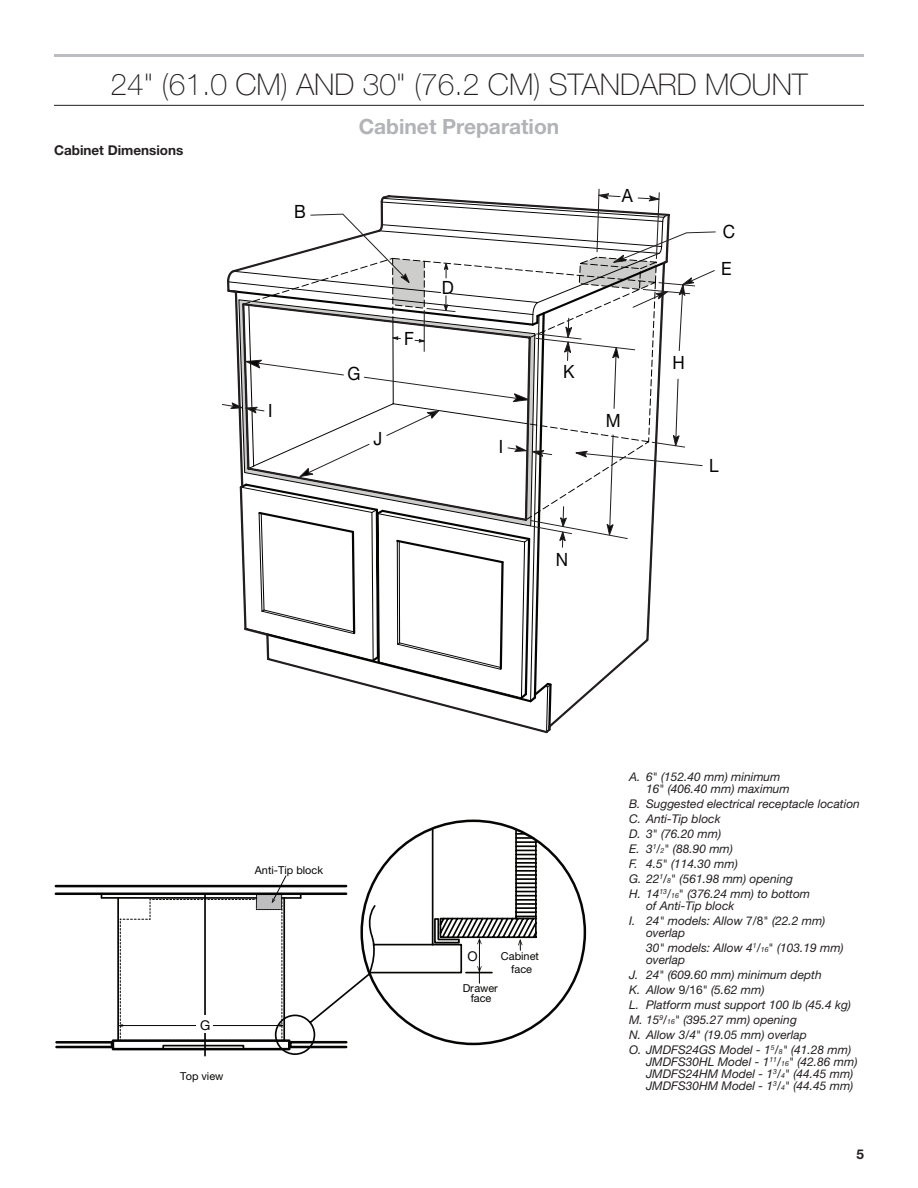
<style>
.page{position:relative;width:918px;height:1188px;background:#fff}
.page>*{position:absolute;margin:0;border:0;box-sizing:border-box;transform-origin:0 0}
.Heading_1{font:100 30px "Helvetica Neue";color:#231f20}
.Heading_2{font:700 21px "Helvetica Neue";color:#b2b3b7}
.t1{font:18.3px "Helvetica Neue LT Std";color:#040503;scale:.94 1}
.Body{font:700 13.5px "Helvetica Neue LT Std";color:#231f20}
.t2{font:13.5px "Helvetica Neue LT Std";color:#050504}
.t3{font:700 13.5px "Helvetica Neue";color:#231f20}
.Table_Callouts{font:italic 12px/12px "Helvetica Neue LT Std";color:#231f20}
.t4{font:10.95px/10.5px "Helvetica Neue LT Std";color:#050504;text-align:center}
.s1{font-style:normal}
.s2{font-size:7.05px}
</style>
<div class="page">
<hr style="left:54px;top:54px;width:810px;height:3px;background:#bcbdc0">
<hr style="left:54px;top:105px;width:810px;height:1px;background:#231f20">
<svg style="left:222px;top:189px;width:494px;height:544px"></svg>
<svg style="left:55px;top:875px;width:293px;height:174px"></svg>
<svg style="left:100px;top:892px;width:394px;height:164px"></svg>
<svg style="left:365px;top:827px;width:173px;height:156px"></svg>
<h1 class="Heading_1" style="left:110px;top:67px;width:699px">24" (61.0 CM) AND 30" (76.2 CM) STANDARD MOUNT</h1>
<h2 class="Heading_2" style="left:359px;top:113px;width:202px">Cabinet Preparation</h2>
<p class="Body" style="left:54px;top:142px;width:131px">Cabinet Dimensions</p>
<p class="t1" style="left:294px;top:200px;width:14px">B</p>
<p class="t1" style="left:268px;top:399px;width:6px">I</p>
<p class="t1" style="left:347px;top:363px;width:15px">G</p>
<p class="t1" style="left:374px;top:427px;width:11px">J</p>
<p class="t1" style="left:404px;top:328px;width:12px">F</p>
<p class="t1" style="left:442px;top:276px;width:14px">D</p>
<p class="t1" style="left:499px;top:436px;width:6px">I</p>
<p class="t1" style="left:622px;top:185px;width:13px">A</p>
<p class="t1" style="left:563px;top:361px;width:14px">K</p>
<p class="t1" style="left:606px;top:410px;width:17px">M</p>
<p class="t1" style="left:556px;top:548px;width:15px">N</p>
<p class="t1" style="left:673px;top:352px;width:15px">H</p>
<p class="t1" style="left:723px;top:220px;width:15px">C</p>
<p class="t1" style="left:721px;top:258px;width:13px">E</p>
<p class="t1" style="left:709px;top:455px;width:12px">L</p>
<p class="t4" style="left:255px;top:864px;width:70px">Anti-Tip block</p>
<p class="t2" style="left:200px;top:1017px;width:12px">G</p>
<p class="t4" style="left:180px;top:1071px;width:45px">Top view</p>
<p class="t2" style="left:467px;top:948px;width:12px">O</p>
<p class="t4" style="left:501px;top:950px;width:40px;line-height:12.1px">Cabinet face</p>
<p class="t4" style="left:463px;top:983px;width:37px">Drawer face</p>
<p class="Table_Callouts" style="left:646px;top:771px;width:145px;text-indent:-17px">A. 6<span class="s1">"</span> (152.40 mm) minimum<br>16<span class="s1">"</span> (406.40 mm) maximum</p>
<p class="Table_Callouts" style="left:629px;top:798px;width:232px">B. Suggested electrical receptacle location</p>
<p class="Table_Callouts" style="left:629px;top:813px;width:93px">C. Anti-Tip block</p>
<p class="Table_Callouts" style="left:629px;top:828px;width:94px">D. 3<span class="s1">"</span> (76.20 mm)</p>
<p class="Table_Callouts" style="left:629px;top:843px;width:105px">E. 3<sup>1</sup>/<span class="s2">2</span><span class="s1">"</span> (88.90 mm)</p>
<p class="Table_Callouts" style="left:629px;top:858px;width:110px">F. 4.5<span class="s1">"</span> (114.30 mm)</p>
<p class="Table_Callouts" style="left:629px;top:873px;width:165px">G. 22<sup>1</sup>/<span class="s2">8</span><span class="s1">"</span> (561.98 mm) opening</p>
<p class="Table_Callouts" style="left:646px;top:888px;width:166px;text-indent:-17px">H. 14<sup>13</sup>/<span class="s2">16</span><span class="s1">"</span> (376.24 mm) to bottom of Anti-Tip block</p>
<p class="Table_Callouts" style="left:646px;top:915px;width:181px;text-indent:-17px">I. 24" models: Allow <span class="s1">7/8"</span> (22.2 mm) overlap</p>
<p class="Table_Callouts" style="left:646px;top:942px;width:199px">30" models: Allow 4<sup>1</sup>/<span class="s2">16</span><span class="s1">"</span> (103.19 mm) overlap</p>
<p class="Table_Callouts" style="left:629px;top:969px;width:194px">J. 24<span class="s1">"</span> (609.60 mm) minimum depth</p>
<p class="Table_Callouts" style="left:629px;top:984px;width:137px">K. Allow <span class="s1">9/16"</span> (5.62 mm)</p>
<p class="Table_Callouts" style="left:629px;top:999px;width:223px">L. Platform must support 100 lb (45.4 kg)</p>
<p class="Table_Callouts" style="left:629px;top:1014px;width:169px">M. 15<sup>9</sup>/<span class="s2">16</span><span class="s1">"</span> (395.27 mm) opening</p>
<p class="Table_Callouts" style="left:629px;top:1029px;width:179px">N. Allow 3/4<span class="s1">"</span> (19.05 mm) overlap</p>
<p class="Table_Callouts" style="left:646px;top:1044px;width:213px;text-indent:-17px">O. JMDFS24GS Model - 1<sup>5</sup>/<span class="s2">8</span>" (41.28 mm)<br>JMDFS30HL Model - 1<sup>11</sup>/<span class="s2">16</span>" (42.86 mm)<br>JMDFS24HM Model - 1<sup>3</sup>/<span class="s2">4</span>" (44.45 mm)<br>JMDFS30HM Model - 1<sup>3</sup>/<span class="s2">4</span>" (44.45 mm)</p>
<p class="t3" style="left:856px;top:1146px;width:9px">5</p>
</div>
